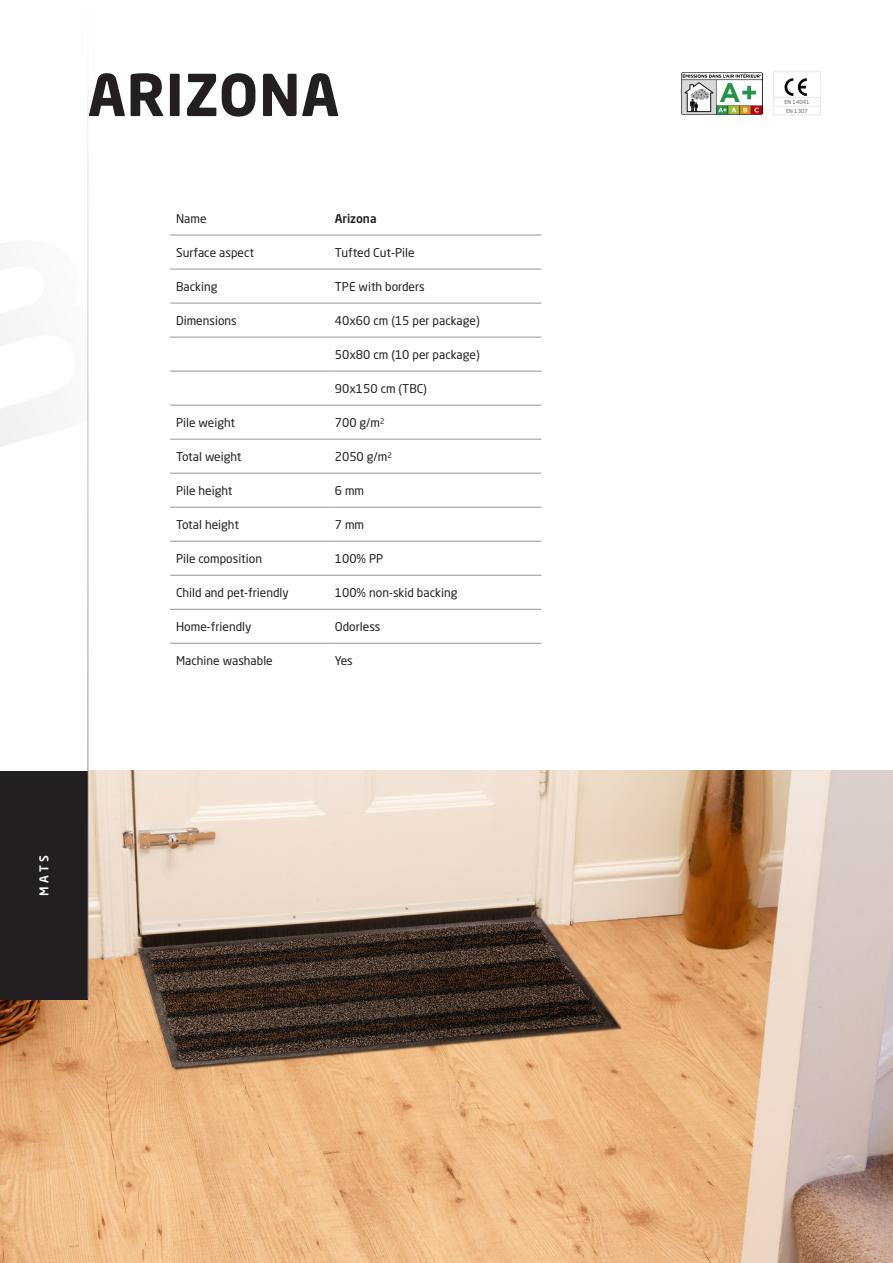
<style>
.page{position:relative;width:893px;height:1263px;background:#fff}
.page>*{position:absolute;margin:0;border:0;box-sizing:border-box;transform-origin:0 0}
.t1{font:700 57px "Neo Sans Pro";letter-spacing:.01em;color:#231f20}
.t2{font:12px "Neo Sans Pro";color:#231f20}
.t3{font:500 12px "Neo Sans Pro";color:#231f20}
.t4{font:500 12px "Neo Sans Pro";color:#fff}
._01_Titel_work{font:5.55px "Neo Sans Pro";color:#656568}
</style>
<div class="page">
<img style="left:0;top:771px;width:893px;height:492px">
<hr style="left:170px;top:235px;width:159px;height:1px;background:#939598">
<hr style="left:329px;top:235px;width:212px;height:1px;background:#939598">
<hr style="left:170px;top:269px;width:159px;height:1px;background:#939598">
<hr style="left:329px;top:269px;width:212px;height:1px;background:#939598">
<hr style="left:170px;top:303px;width:159px;height:1px;background:#939598">
<hr style="left:329px;top:303px;width:212px;height:1px;background:#939598">
<hr style="left:170px;top:405px;width:159px;height:1px;background:#939598">
<hr style="left:329px;top:405px;width:212px;height:1px;background:#939598">
<hr style="left:170px;top:439px;width:159px;height:1px;background:#939598">
<hr style="left:329px;top:439px;width:212px;height:1px;background:#939598">
<hr style="left:170px;top:337px;width:159px;height:1px;background:#939598">
<hr style="left:329px;top:337px;width:212px;height:1px;background:#939598">
<hr style="left:170px;top:371px;width:159px;height:1px;background:#939598">
<hr style="left:329px;top:371px;width:212px;height:1px;background:#939598">
<hr style="left:170px;top:473px;width:159px;height:1px;background:#939598">
<hr style="left:329px;top:473px;width:212px;height:1px;background:#939598">
<hr style="left:170px;top:507px;width:159px;height:1px;background:#939598">
<hr style="left:329px;top:507px;width:212px;height:1px;background:#939598">
<hr style="left:170px;top:541px;width:159px;height:1px;background:#939598">
<hr style="left:329px;top:541px;width:212px;height:1px;background:#939598">
<hr style="left:170px;top:575px;width:159px;height:1px;background:#939598">
<hr style="left:329px;top:575px;width:212px;height:1px;background:#939598">
<hr style="left:170px;top:609px;width:159px;height:1px;background:#939598">
<hr style="left:329px;top:609px;width:212px;height:1px;background:#939598">
<hr style="left:170px;top:643px;width:159px;height:1px;background:#939598">
<hr style="left:329px;top:643px;width:212px;height:1px;background:#939598">
<img style="left:682px;top:72px;width:81px;height:43px">
<hr style="left:773px;top:71px;width:48px;height:1px;background:#e6e7e9">
<hr style="left:773px;top:106px;width:48px;height:1px;background:#e6e7e9">
<svg style="left:773px;top:72px;width:1px;height:43px"></svg>
<svg style="left:820px;top:72px;width:1px;height:43px"></svg>
<hr style="left:773px;top:115px;width:48px;height:1px;background:#e6e7e9">
<hr style="left:773px;top:97px;width:48px;height:1px;background:#e6e7e9">
<svg style="left:784px;top:78px;width:23px;height:18px"></svg>
<svg style="left:0;top:239px;width:88px;height:238px"></svg>
<div style="left:0;top:771px;width:88px;height:228px;background:#231f20"></div>
<hr style="left:88px;top:0;width:1px;height:999px;background:#6c6d70">
<h1 class="t1" style="left:88px;top:58px;width:253px">ARIZONA</h1>
<p class="t2" style="left:176px;top:211px;width:32px">Name</p>
<p class="t3" style="left:335px;top:211px;width:43px">Arizona</p>
<p class="t2" style="left:176px;top:245px;width:79px">Surface aspect</p>
<p class="t2" style="left:335px;top:245px;width:81px">Tufted Cut-Pile</p>
<p class="t2" style="left:176px;top:279px;width:43px">Backing</p>
<p class="t2" style="left:335px;top:279px;width:91px">TPE with borders</p>
<p class="t2" style="left:176px;top:313px;width:62px">Dimensions</p>
<p class="t2" style="left:335px;top:313px;width:146px">40x60 cm (15 per package)</p>
<p class="t2" style="left:335px;top:347px;width:146px">50x80 cm (10 per package)</p>
<p class="t2" style="left:335px;top:381px;width:94px">90x150 cm (TBC)</p>
<p class="t2" style="left:176px;top:415px;width:61px">Pile weight</p>
<p class="t2" style="left:335px;top:415px;width:51px">700 g/m<sup>2</sup></p>
<p class="t2" style="left:176px;top:449px;width:67px">Total weight</p>
<p class="t2" style="left:335px;top:449px;width:59px">2050 g/m<sup>2</sup></p>
<p class="t2" style="left:176px;top:483px;width:58px">Pile height</p>
<p class="t2" style="left:335px;top:483px;width:31px">6 mm</p>
<p class="t2" style="left:176px;top:517px;width:64px">Total height</p>
<p class="t2" style="left:335px;top:517px;width:31px">7 mm</p>
<p class="t2" style="left:176px;top:551px;width:88px">Pile composition</p>
<p class="t2" style="left:335px;top:551px;width:50px">100% PP</p>
<p class="t2" style="left:176px;top:585px;width:114px">Child and pet-friendly</p>
<p class="t2" style="left:335px;top:585px;width:124px">100% non-skid backing</p>
<p class="t2" style="left:176px;top:619px;width:77px">Home-friendly</p>
<p class="t2" style="left:335px;top:619px;width:47px">Odorless</p>
<p class="t2" style="left:176px;top:653px;width:98px">Machine washable</p>
<p class="t2" style="left:335px;top:653px;width:19px">Yes</p>
<p class="t4" style="left:37px;top:896px;width:42px;rotate:-90deg">MATS</p>
<p class="_01_Titel_work" style="left:784px;top:98px;width:27px">EN 14041</p>
<p class="_01_Titel_work" style="left:786px;top:107px;width:23px">EN 1307</p>
</div>
